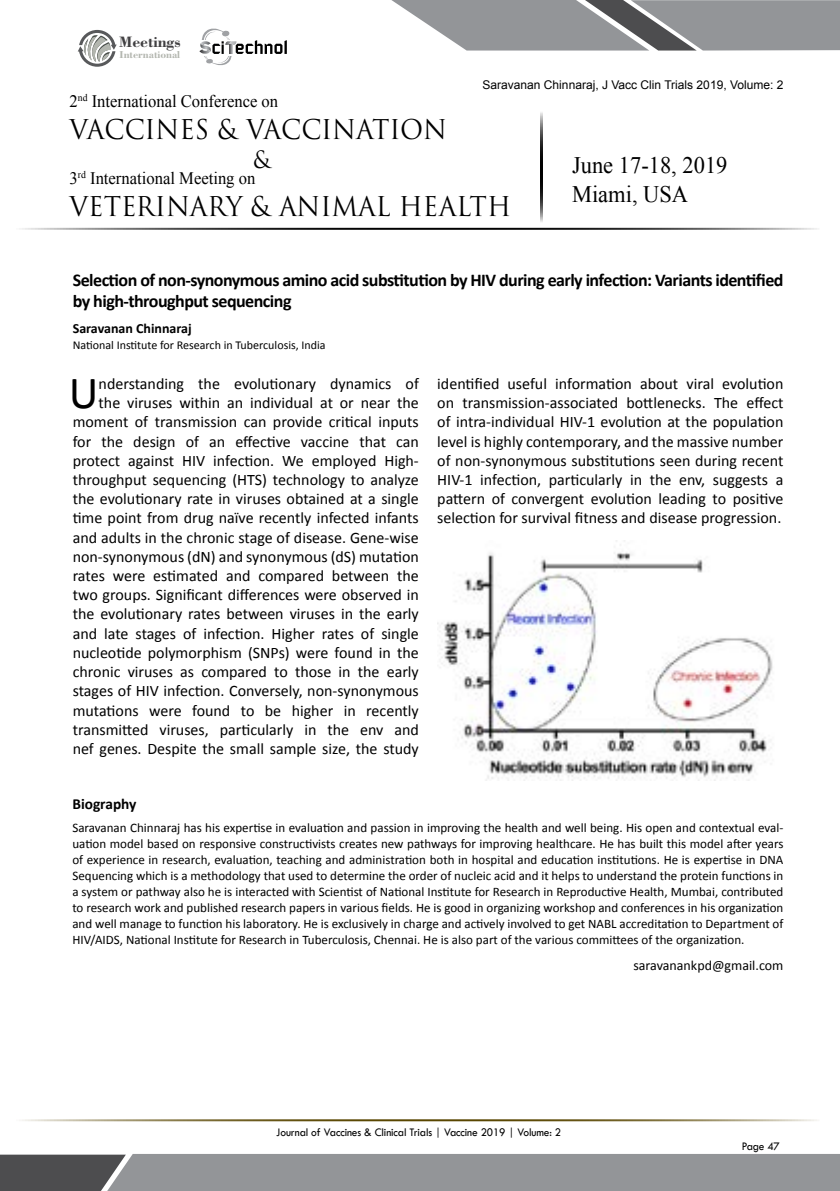
<style>
.page{position:relative;width:840px;height:1191px;background:#fff}
.page>*{position:absolute;margin:0;border:0;box-sizing:border-box;transform-origin:0 0}
.t1{font:46.2px "Calibri";color:#000}
.t2{font:26.6px "Trajan Pro 3";color:#000;scale:.95 1}
.t3{font:23.6px/28.4px "Times New Roman";color:#000;scale:.95 1}
.t4{font:23.2px "Trajan Pro 3";color:#000;scale:.95 1}
.t5{font:700 18px/21.4px "Calibri";letter-spacing:-.03em;color:#000}
.t6{font:17.4px "Times New Roman";color:#000;scale:.95 1}
.t7{font:16px/19.2px "Calibri";color:#000;text-align:right}
.t8{font:700 16px "Bodoni BT";color:#414042}
.t9{font:700 15.4px "Calibri";color:#000}
.t10{font:14px "Calibri";color:#000}
.t11{font:700 14px "Calibri";color:#000}
.t12{font:13px/16px "Calibri";color:#000;text-align:justify}
.t13{font:12px "Tw Cen";letter-spacing:-.01em;color:#000;scale:.95 1}
.t14{font:12px "Calibri";color:#000}
.t15{font:12px "Arial";color:#000}
.t16{font:700 10.6px "Bodoni BT";color:#b3b6af}
</style>
<div class="page">
<hr style="left:12px;top:228px;width:807px;height:2px;background:#000">
<hr style="left:12px;top:1119px;width:807px;height:2px;background:#594600">
<svg style="left:391px;top:0;width:448px;height:51px;background:#9b9c9f"></svg>
<svg style="left:0;top:1154px;width:839px;height:37px;background:#8a8c8f"></svg>
<hr style="left:540px;top:111px;width:2px;height:112px;background:#000">
<svg style="left:78px;top:30px;width:39px;height:37px"></svg>
<svg style="left:199px;top:29px;width:88px;height:36px"></svg>
<img style="left:437px;top:544px;width:336px;height:236px">
<p class="t8" style="left:119px;top:32px;width:63px">Meetings</p>
<p class="t16" style="left:120px;top:48px;width:62px">International</p>
<p class="t6" style="left:70px;top:89px;width:221px">2<sup>nd</sup> International Conference on</p>
<p class="t15" style="left:482px;top:77px;width:302px">Saravanan Chinnaraj, J Vacc Clin Trials 2019, Volume: 2</p>
<h2 class="t2" style="left:70px;top:111px;width:398px">VACCINES &amp; VACCINATION</h2>
<h3 class="t4" style="left:253px;top:143px;width:21px">&amp;</h3>
<h2 class="t2" style="left:70px;top:189px;width:466px">VETERINARY &amp; ANIMAL HEALTH</h2>
<p class="t6" style="left:70px;top:167px;width:197px">3<sup>rd</sup> International Meeting on</p>
<h3 class="t3" style="left:571px;top:151px;width:165px">June 17-18, 2019<br>Miami, USA</h3>
<p class="t5" style="left:73px;top:269px;width:712px">Selection of non-synonymous amino acid substitution by HIV during early infection: Variants identified by high-throughput sequencing</p>
<p class="t11" style="left:73px;top:320px;width:120px">Saravanan Chinnaraj</p>
<p class="t14" style="left:73px;top:337px;width:254px">National Institute for Research in Tuberculosis, India</p>
<h1 class="t1" style="left:69px;top:364px;width:31px">U</h1>
<p class="t7" style="left:73px;top:374px;width:347px">nderstanding the evolutionary dynamics of<br>the viruses within an individual at or near the moment of transmission can provide critical inputs for the design of an effective vaccine that can protect against HIV infection. We employed High&shy;throughput sequencing (HTS) technology to analyze the evolutionary rate in viruses obtained at a single time point from drug naïve recently infected infants and adults in the chronic stage of disease. Gene-wise non-synonymous (dN) and synonymous (dS) mutation rates were estimated and compared between the two groups. Significant differences were observed in the evolutionary rates between viruses in the early and late stages of infection. Higher rates of single nucleotide polymorphism (SNPs) were found in the chronic viruses as compared to those in the early stages of HIV infection. Conversely, non-synonymous mutations were found to be higher in recently transmitted viruses, particularly in the env and nef genes. Despite the small sample size, the study</p>
<p class="t7" style="left:437px;top:374px;width:347px;text-align:justify">identified useful information about viral evolution on transmission-associated bottlenecks. The effect of intra-individual HIV-1 evolution at the population level is highly contemporary, and the massive number of non-synonymous substitutions seen during recent HIV-1 infection, particularly in the env, suggests a pattern of convergent evolution leading to positive selection for survival fitness and disease progression.</p>
<p class="t9" style="left:72px;top:794px;width:66px">Biography</p>
<p class="t12" style="left:72px;top:819px;width:712px">Saravanan Chinnaraj has his expertise in evaluation and passion in improving the health and well being. His open and contextual eval&shy;uation model based on responsive constructivists creates new pathways for improving healthcare. He has built this model after years of experience in research, evaluation, teaching and administration both in hospital and education institutions. He is expertise in DNA Sequencing which is a methodology that used to determine the order of nucleic acid and it helps to understand the protein functions in a system or pathway also he is interacted with Scientist of National Institute for Research in Reproductive Health, Mumbai, contributed to research work and published research papers in various fields. He is good in organizing workshop and conferences in his organization and well manage to function his laboratory. He is exclusively in charge and actively involved to get NABL accreditation to Department of HIV/AIDS, National Institute for Research in Tuberculosis, Chennai. He is also part of the various committees of the organization.</p>
<p class="t10" style="left:633px;top:957px;width:151px">saravanankpd@gmail.com</p>
<p class="t13" style="left:276px;top:1124px;width:301px">Journal of Vaccines &amp; Clinical Trials | Vaccine 2019 | Volume: 2</p>
<p class="t13" style="left:741px;top:1139px;width:42px">Page 47</p>
</div>
